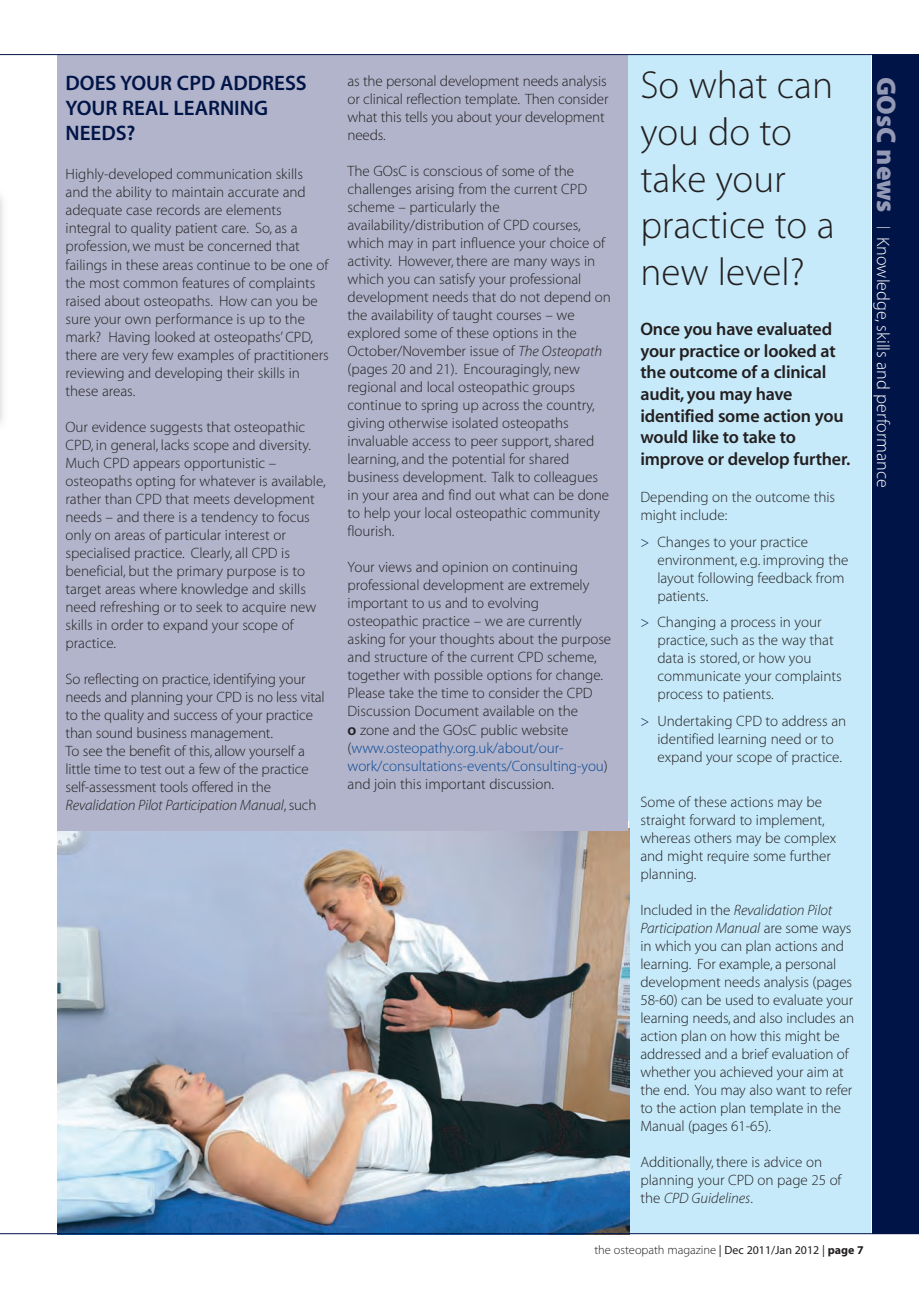
<style>
.page{position:relative;width:919px;height:1289px;background:#fff}
.page>*{position:absolute;margin:0;border:0;box-sizing:border-box;transform-origin:0 0}
.t1{font:39px/46.8px "Myriad MM 215 wt 600 wd";color:#231f20}
.t2{font:21px/25.2px "Myriad MM 565 wt 600 wd";color:#001447}
.t3{font:18px/21.6px "Myriad MM 565 wt 600 wd";letter-spacing:-.01em;color:#231f20}
.t4{font:18px "Myriad MM 215 wt 600 wd";color:#fff}
.t5{font:15px/18px "Myriad MM 215 wt 600 wd";color:#231f20}
.t6{font:12.45px "Myriad MM 215 wt 600 wd";color:#231f20}
.s1{font-family:"Myriad MM It 215 wt 600 wd"}
.s2{font-family:"Myriad MM 565 wt 600 wd";font-size:15.75px}
.s3{color:#074694}
.s4{color:#001447}
.s5{font-family:"Myriad MM 830 wt 300 wd";font-size:27px;color:#9499b5}
.s6{font-family:"Myriad MM 412 wt 601 wd";font-size:11.85px}
.s7{font-family:"Myriad MM 700 wt 600 wd";font-size:11.85px}
</style>
<div class="page">
<div style="left:625px;top:55px;width:245px;height:1178px;background:#c6eafa"></div>
<div style="left:872px;top:54px;width:46px;height:1179px;background:#001447"></div>
<img style="left:58px;top:828px;width:571px;height:405px">
<hr style="left:0;top:1233px;width:918px;height:1px;background:#001447">
<div style="left:57px;top:55px;width:570px;height:775px;background:#b1b4ca"></div>
<hr style="left:0;top:54px;width:918px;height:1px;background:#001447">
<p class="t2" style="left:66px;top:72px;width:243px">DOES YOUR CPD ADDRESS<br>YOUR REAL LEARNING<br>NEEDS?</p>
<p class="t5" style="left:66px;top:167px;width:265px">Highly-developed communication skills and the ability to maintain accurate and adequate case records are elements integral to quality patient care. So, as a profession, we must be concerned that failings in these areas continue to be one of the most common features of complaints raised about osteopaths. How can you be sure your own performance is up to the mark? Having looked at osteopaths’ CPD, there are very few examples of practitioners reviewing and developing their skills in these areas.</p>
<p class="t5" style="left:66px;top:419px;width:261px">Our evidence suggests that osteopathic CPD, in general, lacks scope and diversity.<br>Much CPD appears opportunistic – osteopaths opting for whatever is available, rather than CPD that meets development needs – and there is a tendency to focus only on areas of particular interest or specialised practice. Clearly, all CPD is beneficial, but the primary purpose is to target areas where knowledge and skills need refreshing or to seek to acquire new skills in order to expand your scope of practice.</p>
<p class="t5" style="left:66px;top:671px;width:260px">So reflecting on practice, identifying your needs and planning your CPD is no less vital to the quality and success of your practice than sound business management.<br>To see the benefit of this, allow yourself a little time to test out a few of the practice self-assessment tools offered in the <span class="s1">Revalidation Pilot Participation Manual</span>, such</p>
<p class="t5" style="left:347px;top:73px;width:262px">as the personal development needs analysis or clinical reflection template. Then consider what this tells you about your development needs.</p>
<p class="t5" style="left:347px;top:163px;width:265px">The GOsC is conscious of some of the challenges arising from the current CPD scheme – particularly the availability/distribution of CPD courses, which may in part influence your choice of activity. However, there are many ways in which you can satisfy your professional development needs that do not depend on the availability of taught courses – we explored some of these options in the October/November issue of <span class="s1">The Osteopath </span>(pages 20 and 21). Encouragingly, new regional and local osteopathic groups continue to spring up across the country, giving otherwise isolated osteopaths invaluable access to peer support, shared learning, and the potential for shared business development. Talk to colleagues in your area and find out what can be done to help your local osteopathic community flourish.</p>
<p class="t5" style="left:347px;top:559px;width:265px">Your views and opinion on continuing professional development are extremely important to us and to evolving osteopathic practice – we are currently asking for your thoughts about the purpose and structure of the current CPD scheme, together with possible options for change.<br>Please take the time to consider the CPD Discussion Document available on the<br><span class="s2">o</span> zone and the GOsC public website (<span class="s3">www.osteopathy.org.uk/about/our&shy;work/consultations-events/Consulting-you</span>) and join this important discussion.</p>
<p class="t1" style="left:640px;top:65px;width:195px">So what can you do to take your practice to a new level?</p>
<p class="t3" style="left:640px;top:320px;width:211px">Once you have evaluated your practice or looked at the outcome of a clinical audit, you may have identified some action you would like to take to improve or develop further.</p>
<p class="t5" style="left:640px;top:489px;width:196px">Depending on the outcome this might include:</p>
<p class="t5" style="left:657px;top:534px;width:192px;text-indent:-17px"><span class="s4">&gt;</span> Changes to your practice environment, e.g. improving the layout following feedback from patients.</p>
<p class="t5" style="left:657px;top:614px;width:186px;text-indent:-17px"><span class="s4">&gt;</span> Changing a process in your practice, such as the way that data is stored, or how you communicate your complaints process to patients.</p>
<p class="t5" style="left:657px;top:713px;width:190px;text-indent:-17px"><span class="s4">&gt;</span> Undertaking CPD to address an identified learning need or to expand your scope of practice.</p>
<p class="t5" style="left:640px;top:793px;width:197px">Some of these actions may be straight forward to implement, whereas others may be complex and might require some further planning.</p>
<p class="t5" style="left:640px;top:901px;width:215px">Included in the <span class="s1">Revalidation Pilot Participation Manual</span> are some ways in which you can plan actions and learning. For example, a personal development needs analysis (pages 58-60) can be used to evaluate your learning needs, and also includes an action plan on how this might be addressed and a brief evaluation of whether you achieved your aim at the end. You may also want to refer to the action plan template in the Manual (pages 61-65).</p>
<p class="t5" style="left:640px;top:1153px;width:203px">Additionally, there is advice on planning your CPD on page 25 of the <span class="s1">CPD Guidelines</span>.</p>
<p class="t4" style="left:889px;top:77px;width:412px;rotate:90deg"><span class="s5">GOsC news</span> <sup>|</sup> Knowledge, skills and performance</p>
<p class="t6" style="left:594px;top:1244px;width:271px">the osteopath magazine <span class="s6">| Dec 2011/Jan 2012 |</span> <span class="s7">page 7</span></p>
</div>
